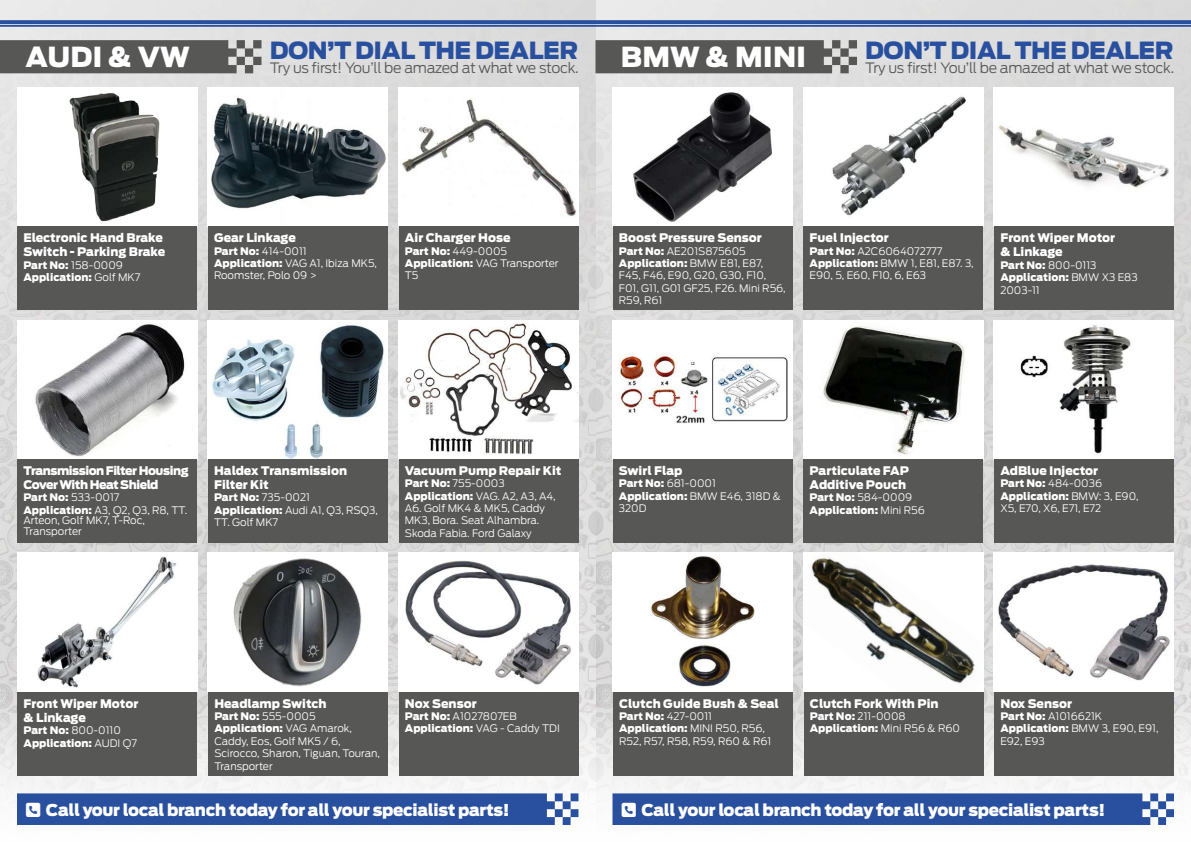
<style>
.page{position:relative;width:1191px;height:842px;background:#fff}
.page>*{position:absolute;margin:0;border:0;box-sizing:border-box;transform-origin:0 0}
.t1{font:900 27.4px "Antenna";color:#fff}
.t2{font:900 23.5px "Antenna";letter-spacing:-.02em;color:#29509f}
.t3{font:900 16.2px "Antenna";letter-spacing:-.02em;color:#fff}
.t4{font:300 14.2px "Antenna";letter-spacing:-.025em;color:#575756}
.t5{font:900 11.8px/14.1px "Antenna";color:#fff}
.t6{font:900 11.8px/14.1px "Antenna";letter-spacing:-.04em;color:#fff}
.t7{font:300 10.3px/12.4px "Antenna";color:#fff}
.t8{font:900 10.3px/12.4px "Antenna";color:#fff}
.s1{font-weight:300}
.s2{font-weight:900}
</style>
<div class="page">
<img style="left:0;top:0;width:1191px;height:697px">
<div style="left:595px;top:697px;width:596px;height:145px;background:linear-gradient(to bottom,#d5d5d5,#fff)"></div>
<div style="left:0;top:697px;width:595px;height:145px;background:linear-gradient(to bottom,#d6d5d5,#fff)"></div>
<svg style="left:0;top:20px;width:1191px;height:7px"></svg>
<div style="left:612px;top:87px;width:180px;height:140px;background:#fff"></div>
<img style="left:634px;top:92px;width:137px;height:130px">
<div style="left:612px;top:320px;width:180px;height:139px;background:#fff"></div>
<img style="left:619px;top:354px;width:169px;height:69px">
<img style="left:803px;top:87px;width:180px;height:140px">
<div style="left:803px;top:320px;width:180px;height:139px;background:#fff"></div>
<img style="left:823px;top:326px;width:142px;height:129px">
<div style="left:612px;top:553px;width:180px;height:139px;background:#fff"></div>
<img style="left:650px;top:555px;width:104px;height:132px">
<div style="left:994px;top:87px;width:180px;height:140px;background:#fff"></div>
<img style="left:998px;top:125px;width:171px;height:63px">
<img style="left:994px;top:320px;width:180px;height:139px">
<img style="left:803px;top:553px;width:180px;height:139px">
<img style="left:994px;top:554px;width:180px;height:138px">
<div style="left:612px;top:227px;width:180px;height:83px;background:#575756"></div>
<div style="left:612px;top:459px;width:180px;height:84px;background:#575756"></div>
<div style="left:803px;top:227px;width:180px;height:83px;background:#575756"></div>
<div style="left:803px;top:459px;width:180px;height:84px;background:#575756"></div>
<div style="left:613px;top:692px;width:179px;height:84px;background:#575756"></div>
<div style="left:994px;top:227px;width:180px;height:83px;background:#575756"></div>
<div style="left:994px;top:459px;width:180px;height:84px;background:#575756"></div>
<div style="left:803px;top:692px;width:180px;height:84px;background:#575756"></div>
<div style="left:994px;top:692px;width:180px;height:84px;background:#575756"></div>
<svg style="left:0;top:40px;width:261px;height:33px"></svg>
<svg style="left:595px;top:40px;width:262px;height:33px"></svg>
<img style="left:17px;top:87px;width:180px;height:140px">
<div style="left:17px;top:320px;width:180px;height:139px;background:#fff"></div>
<img style="left:35px;top:324px;width:150px;height:133px">
<img style="left:208px;top:87px;width:180px;height:140px">
<img style="left:208px;top:320px;width:178px;height:139px">
<div style="left:17px;top:553px;width:180px;height:139px;background:#fff"></div>
<img style="left:37px;top:556px;width:140px;height:132px">
<div style="left:398px;top:87px;width:180px;height:140px;background:#fff"></div>
<img style="left:401px;top:98px;width:175px;height:118px">
<img style="left:398px;top:320px;width:180px;height:139px">
<div style="left:208px;top:553px;width:180px;height:139px;background:#fff"></div>
<img style="left:233px;top:558px;width:129px;height:129px">
<img style="left:398px;top:553px;width:180px;height:139px">
<div style="left:17px;top:227px;width:180px;height:83px;background:#575756"></div>
<div style="left:17px;top:459px;width:180px;height:84px;background:#575756"></div>
<div style="left:208px;top:227px;width:180px;height:83px;background:#575756"></div>
<div style="left:208px;top:459px;width:180px;height:84px;background:#575756"></div>
<div style="left:17px;top:692px;width:180px;height:84px;background:#575756"></div>
<div style="left:398px;top:227px;width:180px;height:83px;background:#575756"></div>
<div style="left:398px;top:459px;width:180px;height:84px;background:#575756"></div>
<div style="left:208px;top:692px;width:180px;height:84px;background:#575756"></div>
<div style="left:398px;top:692px;width:180px;height:84px;background:#575756"></div>
<div style="left:17px;top:793px;width:561px;height:32px;background:#29509f"></div>
<svg style="left:612px;top:793px;width:562px;height:32px"></svg>
<h2 class="t2" style="left:270px;top:36px;width:310px">DON’T DIAL THE DEALER</h2>
<h3 class="t4" style="left:270px;top:60px;width:310px">Try us first! You’ll be amazed at what we stock.</h3>
<h1 class="t1" style="left:25px;top:40px;width:166px">AUDI &amp; VW</h1>
<h1 class="t1" style="left:621px;top:40px;width:187px">BMW &amp; MINI</h1>
<h2 class="t2" style="left:865px;top:36px;width:310px">DON’T DIAL THE DEALER</h2>
<h3 class="t4" style="left:865px;top:60px;width:310px">Try us first! You’ll be amazed at what we stock.</h3>
<p class="t5" style="left:23px;top:231px;width:143px">Electronic Hand Brake<br>Switch - Parking Brake</p>
<p class="t8" style="left:23px;top:259px;width:118px">Part No: <span class="s1">158-0009<br></span>Application: <span class="s1">Golf MK7</span></p>
<p class="t5" style="left:214px;top:231px;width:83px">Gear Linkage</p>
<p class="t7" style="left:214px;top:245px;width:164px"><span class="s2">Part No:</span> 414-0011<br><span class="s2">Application:</span> VAG A1, Ibiza MK5,<br>Roomster, Polo 09 &gt;</p>
<p class="t5" style="left:405px;top:231px;width:107px">Air Charger Hose</p>
<p class="t7" style="left:405px;top:245px;width:155px"><span class="s2">Part No:</span> 449-0005<br><span class="s2">Application:</span> VAG Transporter<br>T5</p>
<p class="t5" style="left:619px;top:231px;width:145px">Boost Pressure Sensor</p>
<p class="t7" style="left:619px;top:245px;width:168px"><span class="s2">Part No:</span> AE201S875605<br><span class="s2">Application:</span> BMW E81, E87,<br>F45, F46, E90, G20, G30, F10,<br>F01, G11, G01 GF25, F26. Mini R56,<br>R59, R61</p>
<p class="t5" style="left:809px;top:231px;width:81px">Fuel Injector</p>
<p class="t7" style="left:809px;top:245px;width:166px"><span class="s2">Part No:</span> A2C6064072777<br><span class="s2">Application:</span> BMW 1, E81, E87. 3,<br>E90, 5, E60, F10, 6, E63</p>
<p class="t5" style="left:1000px;top:231px;width:116px">Front Wiper Motor &amp; Linkage</p>
<p class="t7" style="left:1000px;top:259px;width:139px"><span class="s2">Part No:</span> 800-0113<br><span class="s2">Application:</span> BMW X3 E83<br>2003-11</p>
<p class="t6" style="left:23px;top:464px;width:167px">Transmission Filter Housing<br>Cover With Heat Shield</p>
<p class="t7" style="left:23px;top:492px;width:165px"><span class="s2">Part No:</span> 533-0017<br><span class="s2">Application:</span> A3, Q2, Q3, R8, TT.</p>
<p class="t7" style="left:23px;top:515px;width:123px;line-height:10.5px">Arteon, Golf MK7, T-Roc,<br>Transporter</p>
<p class="t5" style="left:214px;top:464px;width:135px">Haldex Transmission<br>Filter Kit</p>
<p class="t7" style="left:214px;top:492px;width:165px"><span class="s2">Part No:</span> 735-0021<br><span class="s2">Application:</span> Audi A1, Q3, RSQ3,<br>TT. Golf MK7</p>
<p class="t5" style="left:405px;top:464px;width:158px">Vacuum Pump Repair Kit</p>
<p class="t7" style="left:405px;top:477px;width:152px"><span class="s2">Part No:</span> 755-0003<br><span class="s2">Application:</span> VAG. A2, A3, A4,<br>A6. Golf MK4 &amp; MK5, Caddy<br>MK3, Bora. Seat Alhambra.<br>Skoda Fabia. Ford Galaxy</p>
<p class="t5" style="left:619px;top:464px;width:65px">Swirl Flap</p>
<p class="t7" style="left:619px;top:477px;width:164px"><span class="s2">Part No:</span> 681-0001<br><span class="s2">Application:</span> BMW E46, 318D &amp;<br>320D</p>
<p class="t5" style="left:809px;top:464px;width:101px">Particulate FAP<br>Additive Pouch</p>
<p class="t8" style="left:809px;top:491px;width:117px">Part No: <span class="s1">584-0009<br></span>Application: <span class="s1">Mini R56</span></p>
<p class="t5" style="left:1000px;top:464px;width:99px">AdBlue Injector</p>
<p class="t7" style="left:1000px;top:477px;width:140px"><span class="s2">Part No:</span> 484-0036<br><span class="s2">Application:</span> BMW: 3, E90,<br>X5, E70, X6, E71, E72</p>
<p class="t5" style="left:24px;top:696px;width:116px">Front Wiper Motor &amp; Linkage</p>
<p class="t8" style="left:24px;top:724px;width:115px">Part No: <span class="s1">800-0110<br></span>Application: <span class="s1">AUDI Q7</span></p>
<p class="t5" style="left:214px;top:696px;width:114px">Headlamp Switch</p>
<p class="t7" style="left:214px;top:710px;width:167px"><span class="s2">Part No:</span> 555-0005<br><span class="s2">Application:</span> VAG Amarok,<br>Caddy, Eos, Golf MK5 / 6,<br>Scirocco, Sharon, Tiguan, Touran,<br>Transporter</p>
<p class="t5" style="left:405px;top:696px;width:73px">Nox Sensor</p>
<p class="t7" style="left:405px;top:710px;width:156px"><span class="s2">Part No:</span> A1027807EB<br><span class="s2">Application:</span> VAG - Caddy TDI</p>
<p class="t5" style="left:619px;top:696px;width:161px">Clutch Guide Bush &amp; Seal</p>
<p class="t7" style="left:619px;top:710px;width:154px"><span class="s2">Part No:</span> 427-0011<br><span class="s2">Application:</span> MINI R50, R56,<br>R52, R57, R58, R59, R60 &amp; R61</p>
<p class="t5" style="left:810px;top:696px;width:130px">Clutch Fork With Pin</p>
<p class="t8" style="left:810px;top:710px;width:152px">Part No: <span class="s1">211-0008<br></span>Application: <span class="s1">Mini R56 &amp; R60</span></p>
<p class="t5" style="left:1000px;top:696px;width:73px">Nox Sensor</p>
<p class="t7" style="left:1000px;top:710px;width:160px"><span class="s2">Part No:</span> A1016621K<br><span class="s2">Application:</span> BMW 3, E90, E91,<br>E92, E93</p>
<h3 class="t3" style="left:46px;top:799px;width:465px">Call your local branch today for all your specialist parts!</h3>
<h3 class="t3" style="left:641px;top:799px;width:465px">Call your local branch today for all your specialist parts!</h3>
</div>
